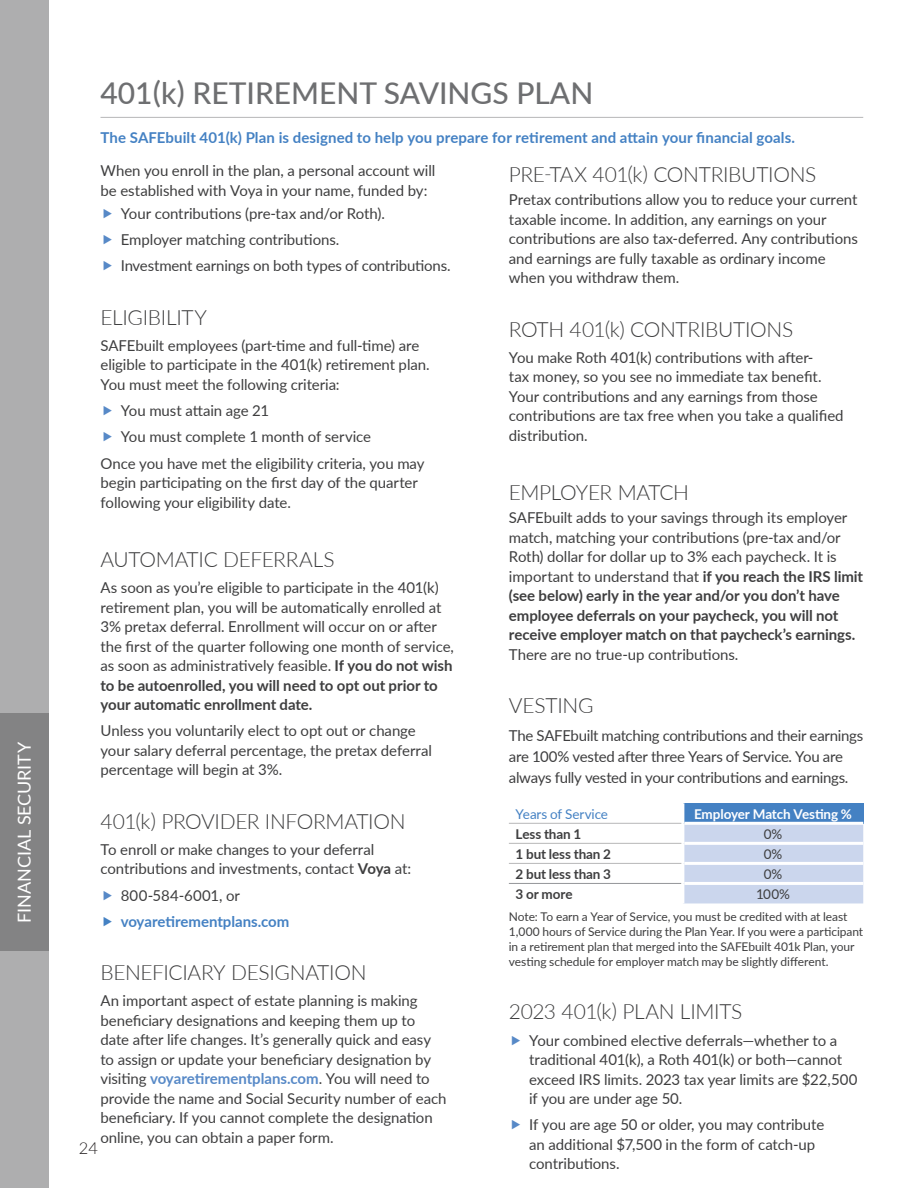
<style>
.page{position:relative;width:918px;height:1188px;background:#fff}
.page>*{position:absolute;margin:0;border:0;box-sizing:border-box;transform-origin:0 0}
.Header_1{font:500 30px "Lato";color:#6e6f71}
.Subhead{font:300 21px "Lato";letter-spacing:-.015em;color:#3e3e3f}
.Bullets{font:300 21px "Lato";letter-spacing:-.02em;color:#3e3e3f}
.Table_of_Contents_He{font:18px "Lato";color:#fff}
.t1{font:300 16.5px "Lato";color:#231f20}
.Bullets-2{font:15px/19.5px "Lato";letter-spacing:-.005em;color:#3e3e3f}
.Intro_Sentence{font:700 15px "Lato";letter-spacing:.005em;color:#4481c3}
.Table_Left-Hand_Colu{font:700 13.5px "Lato";letter-spacing:-.01em;color:#3e3e3f}
.Table_Data_Header{font:700 13.5px "Lato";letter-spacing:-.01em;color:#fff}
.Table_Left-Hand_Head{font:13.5px "Lato";letter-spacing:-.01em;color:#4481c3}
.Table_Data{font:13.5px "Lato";color:#3e3e3f}
.Bullets-3{font:12px/15px "Lato";letter-spacing:-.005em;color:#3e3e3f}
.s1{font-weight:700}
.s2{font-weight:700;color:#5789c7}
</style>
<div class="page">
<div style="left:0;top:0;width:49px;height:1188px;background:#aeaeaf"></div>
<div style="left:0;top:713px;width:49px;height:237px;background:#838384"></div>
<hr style="left:100px;top:117px;width:763px;height:1px;background:#b7b7b8">
<div style="left:683px;top:803px;width:180px;height:20px;background:#4481c3"></div>
<div style="left:684px;top:825px;width:179px;height:78px;background:#cbd6ed"></div>
<hr style="left:509px;top:883px;width:172px;height:1px;background:#939598">
<hr style="left:684px;top:842px;width:179px;height:3px;background:#fff">
<hr style="left:684px;top:862px;width:179px;height:3px;background:#fff">
<hr style="left:684px;top:882px;width:179px;height:3px;background:#fff">
<hr style="left:681px;top:803px;width:3px;height:20px;background:#fff">
<hr style="left:684px;top:822px;width:179px;height:3px;background:#fff">
<hr style="left:509px;top:823px;width:172px;height:1px;background:#b7b7b8">
<hr style="left:509px;top:843px;width:172px;height:1px;background:#b7b7b8">
<hr style="left:509px;top:863px;width:172px;height:1px;background:#b7b7b8">
<p class="Table_of_Contents_He" style="left:12px;top:923px;width:182px;rotate:-90deg">FINANCIAL SECURITY</p>
<p class="Header_1" style="left:100px;top:71px;width:494px">401(k) RETIREMENT SAVINGS PLAN</p>
<p class="Intro_Sentence" style="left:100px;top:127px;width:696px">The SAFEbuilt 401(k) Plan is designed to help you prepare for retirement and attain your financial goals.</p>
<p class="Bullets-2" style="left:100px;top:160px;width:336px">When you enroll in the plan, a personal account will be established with Voya in your name, funded by:</p>
<p class="Bullets-2" style="left:121px;top:203px;width:266px">Your contributions (pre-tax and/or Roth).</p>
<p class="Bullets-2" style="left:121px;top:229px;width:220px">Employer matching contributions.</p>
<p class="Bullets-2" style="left:121px;top:255px;width:331px">Investment earnings on both types of contributions.</p>
<p class="Subhead" style="left:100px;top:302px;width:108px">ELIGIBILITY</p>
<p class="Bullets-2" style="left:100px;top:335px;width:331px">SAFEbuilt employees (part-time and full-time) are eligible to participate in the 401(k) retirement plan.<br>You must meet the following criteria:</p>
<p class="Bullets-2" style="left:121px;top:400px;width:150px">You must attain age 21</p>
<p class="Bullets-2" style="left:121px;top:426px;width:252px">You must complete 1 month of service</p>
<p class="Bullets-2" style="left:100px;top:453px;width:325px">Once you have met the eligibility criteria, you may begin participating on the first day of the quarter following your eligibility date.</p>
<p class="Bullets" style="left:509px;top:160px;width:309px">PRE-TAX 401(k) CONTRIBUTIONS</p>
<p class="Bullets-2" style="left:509px;top:189px;width:351px">Pretax contributions allow you to reduce your current taxable income. In addition, any earnings on your contributions are also tax-deferred. Any contributions and earnings are fully taxable as ordinary income when you withdraw them.</p>
<p class="Subhead" style="left:509px;top:314px;width:286px">ROTH 401(k) CONTRIBUTIONS</p>
<p class="Bullets-2" style="left:509px;top:347px;width:336px">You make Roth 401(k) contributions with after-<br>tax money, so you see no immediate tax benefit.<br>Your contributions and any earnings from those contributions are tax free when you take a qualified distribution.</p>
<p class="Bullets" style="left:509px;top:478px;width:182px">EMPLOYER MATCH</p>
<p class="Bullets-2" style="left:509px;top:507px;width:356px">SAFEbuilt adds to your savings through its employer match, matching your contributions (pre-tax and/or Roth) dollar for dollar up to 3% each paycheck. It is important to understand that <span class="s1">if you reach the IRS limit (see below) early in the year and/or you don’t have employee deferrals on your paycheck, you will not receive employer match on that paycheck’s earnings.<br></span>There are no true-up contributions.</p>
<p class="Subhead" style="left:509px;top:691px;width:86px">VESTING</p>
<p class="Bullets-2" style="left:509px;top:724px;width:356px;line-height:21px">The SAFEbuilt matching contributions and their earnings are 100% vested after three Years of Service. You are always fully vested in your contributions and earnings.</p>
<p class="Subhead" style="left:100px;top:545px;width:236px">AUTOMATIC DEFERRALS</p>
<p class="Bullets-2" style="left:100px;top:577px;width:355px">As soon as you’re eligible to participate in the 401(k) retirement plan, you will be automatically enrolled at 3% pretax deferral. Enrollment will occur on or after the first of the quarter following one month of service, as soon as administratively feasible. <span class="s1">If you do not wish to be autoenrolled, you will need to opt out prior to your automatic enrollment date.</span></p>
<p class="Bullets-2" style="left:100px;top:720px;width:333px">Unless you voluntarily elect to opt out or change your salary deferral percentage, the pretax deferral percentage will begin at 3%.</p>
<p class="Subhead" style="left:100px;top:806px;width:307px">401(k) PROVIDER INFORMATION</p>
<p class="Bullets-2" style="left:100px;top:839px;width:312px">To enroll or make changes to your deferral contributions and investments, contact <span class="s1">Voya</span> at:</p>
<p class="Bullets-2" style="left:121px;top:885px;width:121px">800-584-6001, or</p>
<p class="Intro_Sentence" style="left:121px;top:910px;width:170px">voyaretirementplans.com</p>
<p class="Subhead" style="left:100px;top:958px;width:268px">BENEFICIARY DESIGNATION</p>
<p class="Bullets-2" style="left:100px;top:990px;width:348px">An important aspect of estate planning is making beneficiary designations and keeping them up to date after life changes. It’s generally quick and easy to assign or update your beneficiary designation by visiting <span class="s2">voyaretirementplans.com</span>. You will need to provide the name and Social Security number of each beneficiary. If you cannot complete the designation online, you can obtain a paper form.</p>
<p class="Table_Left-Hand_Head" style="left:516px;top:804px;width:94px">Years of Service</p>
<p class="Table_Data_Header" style="left:694px;top:804px;width:159px">Employer Match Vesting %</p>
<p class="Table_Left-Hand_Colu" style="left:516px;top:824px;width:67px">Less than 1</p>
<p class="Table_Data" style="left:764px;top:824px;width:20px">0%</p>
<p class="Table_Left-Hand_Colu" style="left:516px;top:844px;width:97px">1 but less than 2</p>
<p class="Table_Data" style="left:764px;top:844px;width:20px">0%</p>
<p class="Table_Left-Hand_Colu" style="left:516px;top:864px;width:97px">2 but less than 3</p>
<p class="Table_Data" style="left:764px;top:864px;width:20px">0%</p>
<p class="Table_Left-Hand_Colu" style="left:516px;top:884px;width:58px">3 or more</p>
<p class="Table_Data" style="left:756px;top:884px;width:35px">100%</p>
<p class="Bullets-3" style="left:509px;top:909px;width:356px">Note: To earn a Year of Service, you must be credited with at least 1,000 hours of Service during the Plan Year. If you were a participant in a retirement plan that merged into the SAFEbuilt 401k Plan, your vesting schedule for employer match may be slightly different.</p>
<p class="Subhead" style="left:509px;top:997px;width:235px">2023 401(k) PLAN LIMITS</p>
<p class="Bullets-2" style="left:529px;top:1030px;width:330px">Your combined elective deferrals—whether to a traditional 401(k), a Roth 401(k) or both—cannot exceed IRS limits. 2023 tax year limits are $22,500 if you are under age 50.</p>
<p class="Bullets-2" style="left:529px;top:1114px;width:297px">If you are age 50 or older, you may contribute an additional $7,500 in the form of catch-up contributions.</p>
<p class="t1" style="left:79px;top:1137px;width:21px">24</p>
</div>
